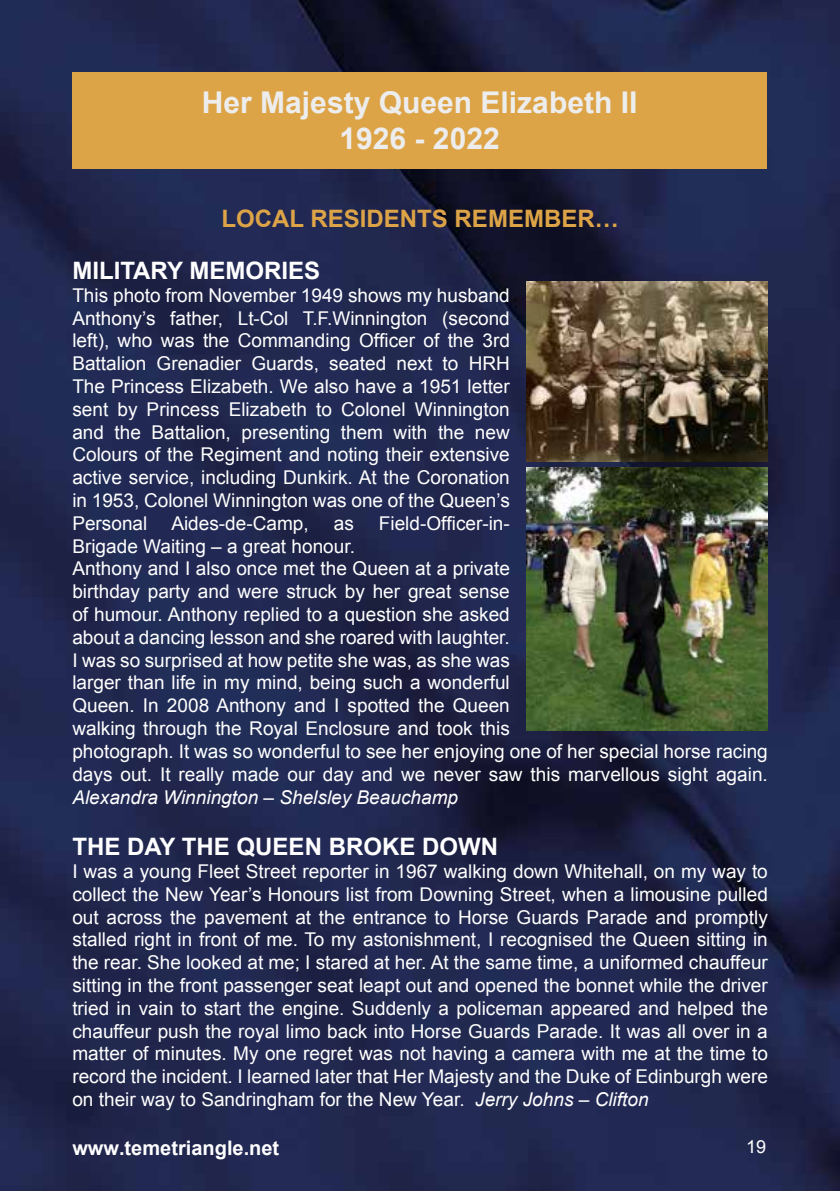
<style>
.page{position:relative;width:840px;height:1191px;background:#fff}
.page>*{position:absolute;margin:0;border:0;box-sizing:border-box;transform-origin:0 0}
.t1{font:700 30px/36px "Arial";color:#ededed;text-align:center}
.t2{font:700 24px "Arial";color:#fff}
.t3{font:700 24px "Arial";color:#dda447}
.t4{font:700 20px "Arial";color:#fff}
.t5{font:19px/22.8px "Arial";color:#fff;text-align:justify}
.t6{font:italic 19px "Arial";color:#fff}
.t7{font:18px "Arial";color:#fff}
.s1{font-style:italic}
</style>
<div class="page">
<img style="left:0;top:0;width:839px;height:1191px">
<img style="left:526px;top:281px;width:241px;height:181px">
<img style="left:526px;top:468px;width:241px;height:262px">
<div style="left:72px;top:72px;width:694px;height:96px;background:#dda447"></div>
<h1 class="t1" style="left:202px;top:86px;width:437px">Her Majesty Queen Elizabeth II<br>1926 - 2022</h1>
<p class="t3" style="left:221px;top:203px;width:398px">LOCAL RESIDENTS REMEMBER…</p>
<p class="t2" style="left:72px;top:255px;width:249px">MILITARY MEMORIES</p>
<p class="t5" style="left:72px;top:284px;width:439px">This photo from November 1949 shows my husband Anthony’s father, Lt-Col T.F.Winnington (second left), who was the Commanding Officer of the 3rd Battalion Grenadier Guards, seated next to HRH The Princess Elizabeth. We also have a 1951 letter sent by Princess Elizabeth to Colonel Winnington and the Battalion, presenting them with the new Colours of the Regiment and noting their extensive active service, including Dunkirk. At the Coronation in 1953, Colonel Winnington was one of the Queen’s Personal</p>
<p class="t5" style="left:171px;top:512px;width:139px">Aides-de-Camp,</p>
<p class="t5" style="left:333px;top:512px;width:22px">as</p>
<p class="t5" style="left:378px;top:512px;width:132px">Field-Officer-in-</p>
<p class="t5" style="left:72px;top:535px;width:696px;text-align:left">Brigade Waiting – a great honour.<br>Anthony and I also once met the Queen at a private<br>birthday party and were struck by her great sense<br>of humour. Anthony replied to a question she asked<br>about a dancing lesson and she roared with laughter.<br>I was so surprised at how petite she was, as she was<br>larger than life in my mind, being such a wonderful<br>Queen. In 2008 Anthony and I spotted the Queen<br>walking through the Royal Enclosure and took this<br>photograph. It was so wonderful to see her enjoying one of her special horse racing days out. It really made our day and we never saw this marvellous sight again.</p>
<p class="t6" style="left:72px;top:784px;width:387px">Alexandra Winnington – Shelsley Beauchamp</p>
<p class="t2" style="left:72px;top:831px;width:427px">THE DAY THE QUEEN BROKE DOWN</p>
<p class="t5" style="left:72px;top:860px;width:696px">I was a young Fleet Street reporter in 1967 walking down Whitehall, on my way to collect the New Year’s Honours list from Downing Street, when a limousine pulled out across the pavement at the entrance to Horse Guards Parade and promptly stalled right in front of me. To my astonishment, I recognised the Queen sitting in the rear. She looked at me; I stared at her. At the same time, a uniformed chauffeur sitting in the front passenger seat leapt out and opened the bonnet while the driver tried in vain to start the engine. Suddenly a policeman appeared and helped the chauffeur push the royal limo back into Horse Guards Parade. It was all over in a matter of minutes. My one regret was not having a camera with me at the time to record the incident. I learned later that Her Majesty and the Duke of Edinburgh were on their way to Sandringham for the New Year. <span class="s1">Jerry Johns – Clifton</span></p>
<p class="t4" style="left:72px;top:1134px;width:208px">www.temetriangle.net</p>
<p class="t7" style="left:745px;top:1135px;width:22px">19</p>
</div>
